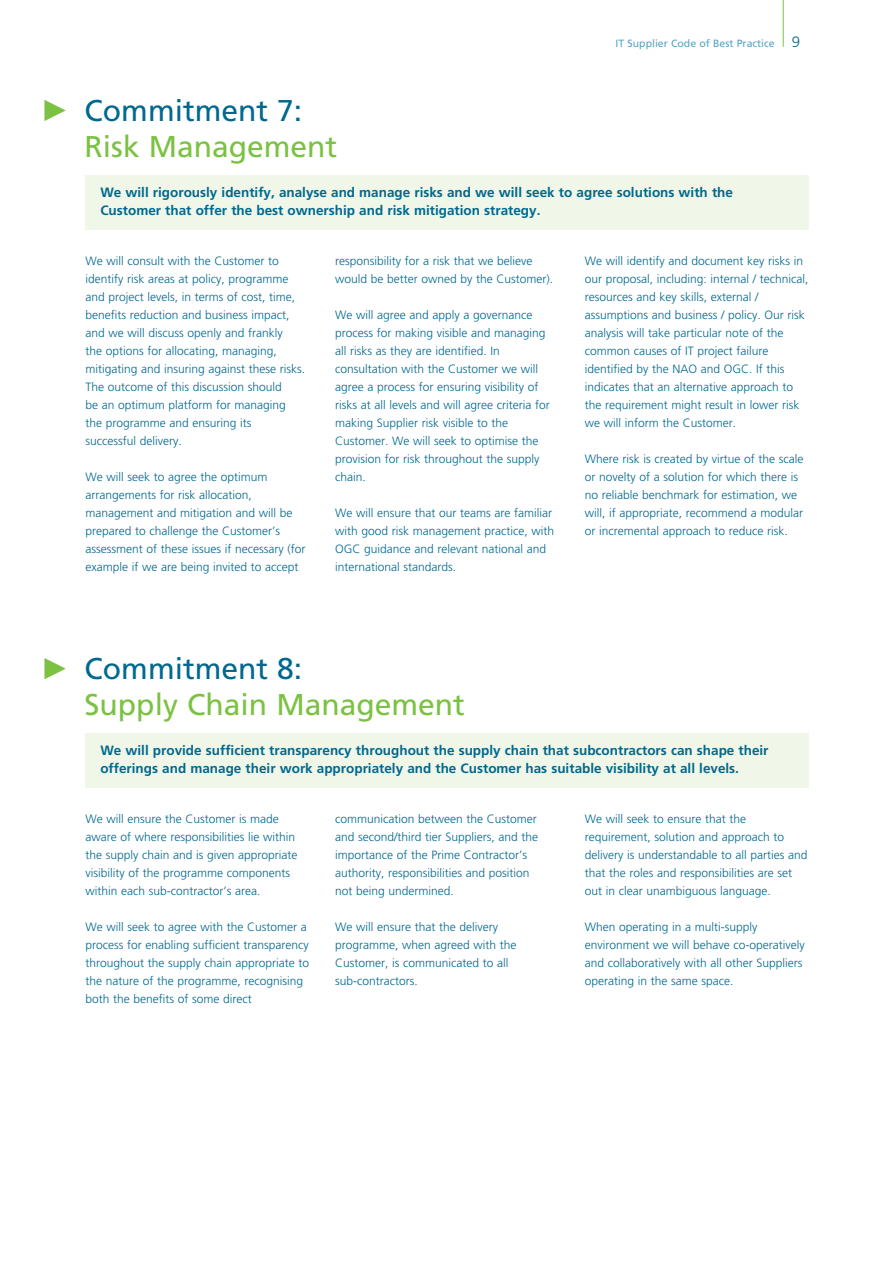
<style>
.page{position:relative;width:893px;height:1262px;background:#fff}
.page>*{position:absolute;margin:0;border:0;box-sizing:border-box;transform-origin:0 0}
.t1{font:30px "Frutiger";color:#7bc142}
.t2{font:30px "Frutiger";color:#00688f}
.t3{font:700 13.5px/18px "Frutiger";color:#00688f}
.t4{font:300 12px/18px "Frutiger";color:#00688f}
.t5{font:10.5px "Frutiger";color:#55a4c3}
.s1{font-weight:300;font-size:15px;color:#00688f}
</style>
<div class="page">
<svg style="left:44px;top:658px;width:22px;height:21px"></svg>
<div style="left:85px;top:733px;width:723px;height:54px;background:#f0f7e8"></div>
<hr style="left:782px;top:0;width:1px;height:47px;background:#7bc142">
<svg style="left:44px;top:100px;width:22px;height:21px"></svg>
<div style="left:85px;top:175px;width:723px;height:54px;background:#f0f7e8"></div>
<h1 class="t2" style="left:85px;top:99px;width:219px">Commitment 7:</h1>
<h1 class="t1" style="left:85px;top:135px;width:254px">Risk Management</h1>
<p class="t5" style="left:615px;top:39px;width:186px">IT Supplier Code of Best Practice <span class="s1">9</span></p>
<p class="t3" style="left:100px;top:184px;width:634px">We will rigorously identify, analyse and manage risks and we will seek to agree solutions with the<br>Customer that offer the best ownership and risk mitigation strategy.</p>
<p class="t4" style="left:85px;top:253px;width:221px">We will consult with the Customer to identify risk areas at policy, programme and project levels, in terms of cost, time, benefits reduction and business impact, and we will discuss openly and frankly<br>the options for allocating, managing, mitigating and insuring against these risks.<br>The outcome of this discussion should<br>be an optimum platform for managing the programme and ensuring its<br>successful delivery.</p>
<p class="t4" style="left:85px;top:469px;width:221px">We will seek to agree the optimum arrangements for risk allocation, management and mitigation and will be prepared to challenge the Customer’s assessment of these issues if necessary (for example if we are being invited to accept</p>
<p class="t4" style="left:335px;top:253px;width:220px">responsibility for a risk that we believe would be better owned by the Customer).</p>
<p class="t4" style="left:335px;top:307px;width:216px">We will agree and apply a governance process for making visible and managing all risks as they are identified. In consultation with the Customer we will agree a process for ensuring visibility of risks at all levels and will agree criteria for making Supplier risk visible to the Customer. We will seek to optimise the provision for risk throughout the supply chain.</p>
<p class="t4" style="left:335px;top:505px;width:220px">We will ensure that our teams are familiar with good risk management practice, with OGC guidance and relevant national and international standards.</p>
<p class="t4" style="left:584px;top:253px;width:225px">We will identify and document key risks in our proposal, including: internal / technical, resources and key skills, external / assumptions and business / policy. Our risk analysis will take particular note of the common causes of IT project failure identified by the NAO and OGC. If this indicates that an alternative approach to the requirement might result in lower risk we will inform the Customer.</p>
<p class="t4" style="left:584px;top:451px;width:220px">Where risk is created by virtue of the scale or novelty of a solution for which there is no reliable benchmark for estimation, we will, if appropriate, recommend a modular or incremental approach to reduce risk.</p>
<h1 class="t2" style="left:85px;top:657px;width:219px">Commitment 8:</h1>
<h1 class="t1" style="left:85px;top:693px;width:381px">Supply Chain Management</h1>
<p class="t3" style="left:100px;top:742px;width:669px">We will provide sufficient transparency throughout the supply chain that subcontractors can shape their offerings and manage their work appropriately and the Customer has suitable visibility at all levels.</p>
<p class="t4" style="left:85px;top:811px;width:213px">We will ensure the Customer is made aware of where responsibilities lie within the supply chain and is given appropriate visibility of the programme components within each sub-contractor’s area.</p>
<p class="t4" style="left:85px;top:919px;width:225px">We will seek to agree with the Customer a process for enabling sufficient transparency throughout the supply chain appropriate to the nature of the programme, recognising both the benefits of some direct</p>
<p class="t4" style="left:335px;top:811px;width:204px">communication between the Customer and second/third tier Suppliers, and the importance of the Prime Contractor’s authority, responsibilities and position not being undermined.</p>
<p class="t4" style="left:335px;top:919px;width:183px">We will ensure that the delivery programme, when agreed with the<br>Customer, is communicated to all sub-contractors.</p>
<p class="t4" style="left:584px;top:811px;width:224px">We will seek to ensure that the requirement, solution and approach to delivery is understandable to all parties and that the roles and responsibilities are set out in clear unambiguous language.</p>
<p class="t4" style="left:584px;top:919px;width:221px">When operating in a multi-supply environment we will behave co-operatively and collaboratively with all other Suppliers operating in the same space.</p>
</div>
